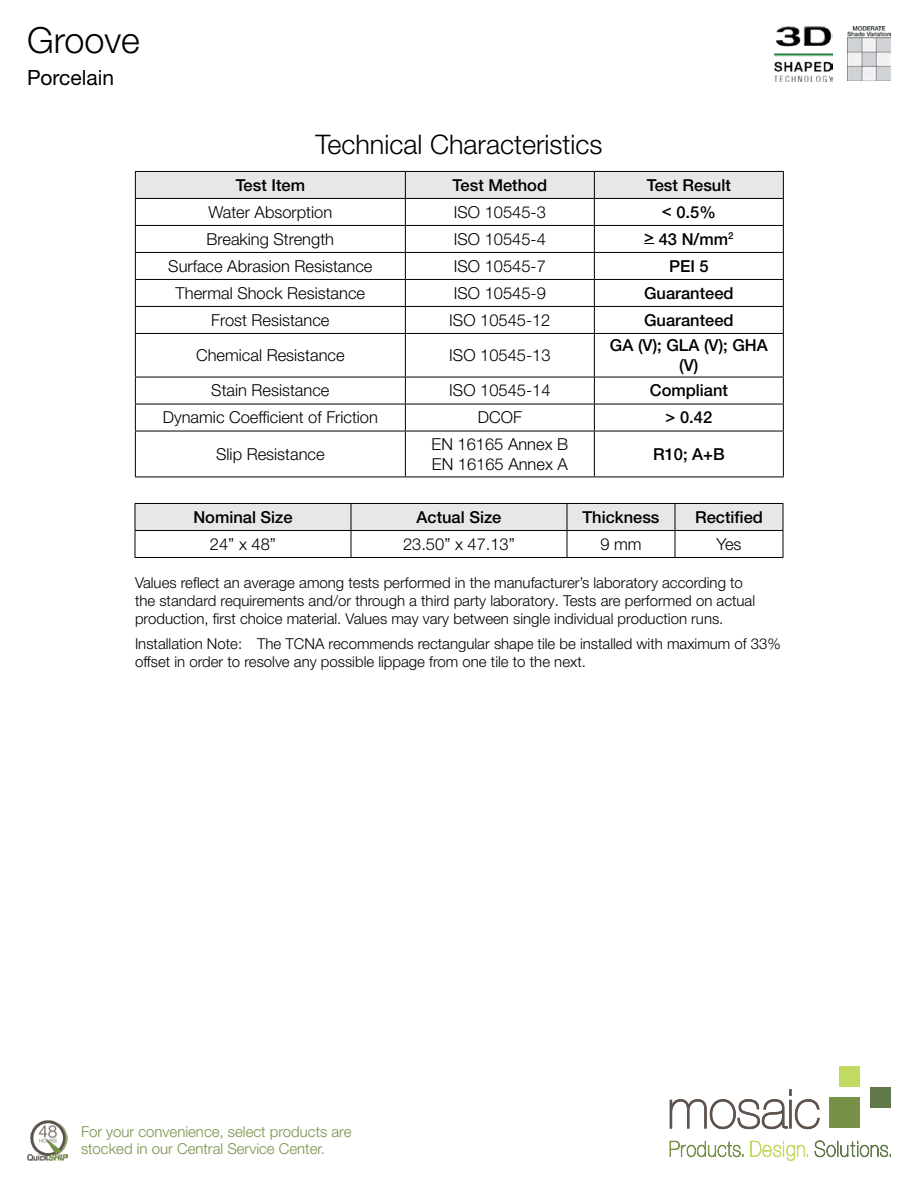
<style>
.page{position:relative;width:918px;height:1188px;background:#fff}
.page>*{position:absolute;margin:0;border:0;box-sizing:border-box;transform-origin:0 0}
.t1{font:300 36px "Helvetica Neue LT Pro";color:#000}
.t2{font:300 27px "Helvetica Neue LT Pro";color:#000}
.t3{font:21px "Helvetica Neue LT Std";color:#000}
.t4{font:300 16.5px/19.8px "Helvetica Neue LT Pro";color:#000}
.t5{font:500 16.5px/19.8px "Helvetica Neue LT Std";color:#000;text-align:center}
.t6{font:300 15px/18px "Helvetica Neue LT Pro";color:#000}
.t7{font:300 15px/16.5px "Helvetica Neue LT Pro";color:#779148}
</style>
<div class="page">
<div style="left:829px;top:1097px;width:31px;height:31px;background:#779148"></div>
<div style="left:839px;top:1066px;width:21px;height:21px;background:#c1da61"></div>
<div style="left:870px;top:1087px;width:21px;height:21px;background:#617949"></div>
<svg style="left:669px;top:1089px;width:151px;height:41px"></svg>
<svg style="left:669px;top:1140px;width:75px;height:18px"></svg>
<svg style="left:750px;top:1140px;width:58px;height:21px"></svg>
<svg style="left:814px;top:1140px;width:77px;height:18px"></svg>
<hr style="left:135px;top:333px;width:270px;height:1px;background:#000">
<hr style="left:135px;top:334px;width:1px;height:43px;background:#000">
<hr style="left:405px;top:333px;width:189px;height:1px;background:#000">
<hr style="left:405px;top:334px;width:1px;height:43px;background:#000">
<hr style="left:594px;top:333px;width:190px;height:1px;background:#000">
<hr style="left:594px;top:334px;width:1px;height:43px;background:#000">
<hr style="left:783px;top:334px;width:1px;height:43px;background:#000">
<hr style="left:135px;top:377px;width:270px;height:1px;background:#000">
<hr style="left:405px;top:377px;width:189px;height:1px;background:#000">
<hr style="left:594px;top:377px;width:190px;height:1px;background:#000">
<hr style="left:135px;top:404px;width:270px;height:1px;background:#000">
<svg style="left:135px;top:377px;width:1px;height:54px"></svg>
<hr style="left:405px;top:404px;width:189px;height:1px;background:#000">
<svg style="left:405px;top:377px;width:1px;height:54px"></svg>
<hr style="left:594px;top:404px;width:190px;height:1px;background:#000">
<svg style="left:594px;top:377px;width:1px;height:54px"></svg>
<svg style="left:783px;top:377px;width:1px;height:54px"></svg>
<hr style="left:135px;top:431px;width:270px;height:1px;background:#000">
<hr style="left:135px;top:431px;width:1px;height:46px;background:#000">
<hr style="left:405px;top:431px;width:189px;height:1px;background:#000">
<hr style="left:405px;top:431px;width:1px;height:46px;background:#000">
<hr style="left:594px;top:431px;width:190px;height:1px;background:#000">
<hr style="left:594px;top:431px;width:1px;height:46px;background:#000">
<hr style="left:783px;top:431px;width:1px;height:46px;background:#000">
<hr style="left:135px;top:477px;width:270px;height:1px;background:#000">
<hr style="left:405px;top:477px;width:189px;height:1px;background:#000">
<hr style="left:594px;top:477px;width:190px;height:1px;background:#000">
<svg style="left:135px;top:171px;width:649px;height:162px"></svg>
<svg style="left:135px;top:503px;width:649px;height:54px"></svg>
<hr style="left:135px;top:557px;width:216px;height:1px;background:#000">
<hr style="left:351px;top:557px;width:216px;height:1px;background:#000">
<hr style="left:567px;top:557px;width:108px;height:1px;background:#000">
<hr style="left:675px;top:557px;width:108px;height:1px;background:#000">
<img style="left:27px;top:1121px;width:41px;height:40px">
<img style="left:774px;top:27px;width:59px;height:54px">
<img style="left:848px;top:27px;width:43px;height:54px">
<h1 class="t1" style="left:27px;top:18px;width:114px">Groove</h1>
<h3 class="t3" style="left:27px;top:65px;width:89px">Porcelain</h3>
<h2 class="t2" style="left:315px;top:128px;width:289px">Technical Characteristics</h2>
<p class="t5" style="left:236px;top:175px;width:71px">Test Item</p>
<p class="t5" style="left:453px;top:175px;width:96px">Test Method</p>
<p class="t5" style="left:647px;top:175px;width:86px">Test Result</p>
<p class="t4" style="left:208px;top:202px;width:125px">Water Absorption</p>
<p class="t4" style="left:454px;top:202px;width:94px">ISO 10545-3</p>
<p class="t5" style="left:662px;top:202px;width:55px">&lt; 0.5%</p>
<p class="t4" style="left:207px;top:229px;width:129px">Breaking Strength</p>
<p class="t4" style="left:454px;top:229px;width:94px">ISO 10545-4</p>
<p class="t5" style="left:644px;top:229px;width:91px">&gt; 43 N/mm<sup>2</sup></p>
<p class="t4" style="left:168px;top:256px;width:206px">Surface Abrasion Resistance</p>
<p class="t4" style="left:454px;top:256px;width:94px">ISO 10545-7</p>
<p class="t5" style="left:669px;top:256px;width:41px">PEI 5</p>
<p class="t4" style="left:176px;top:283px;width:191px">Thermal Shock Resistance</p>
<p class="t4" style="left:454px;top:283px;width:94px">ISO 10545-9</p>
<p class="t5" style="left:644px;top:283px;width:91px">Guaranteed</p>
<p class="t4" style="left:211px;top:310px;width:120px">Frost Resistance</p>
<p class="t4" style="left:449px;top:310px;width:103px">ISO 10545-12</p>
<p class="t5" style="left:644px;top:310px;width:91px">Guaranteed</p>
<p class="t4" style="left:196px;top:345px;width:150px">Chemical Resistance</p>
<p class="t4" style="left:449px;top:345px;width:103px">ISO 10545-13</p>
<p class="t5" style="left:610px;top:335px;width:160px">GA (V); GLA (V); GHA (V)</p>
<p class="t4" style="left:211px;top:380px;width:120px">Stain Resistance</p>
<p class="t4" style="left:449px;top:380px;width:103px">ISO 10545-14</p>
<p class="t5" style="left:650px;top:380px;width:80px">Compliant</p>
<p class="t4" style="left:163px;top:407px;width:217px">Dynamic Coefficient of Friction</p>
<p class="t4" style="left:478px;top:407px;width:46px">DCOF</p>
<p class="t5" style="left:666px;top:407px;width:48px">&gt; 0.42</p>
<p class="t4" style="left:216px;top:444px;width:110px">Slip Resistance</p>
<p class="t4" style="left:432px;top:434px;width:138px">EN 16165 Annex B<br>EN 16165 Annex A</p>
<p class="t5" style="left:653px;top:444px;width:73px">R10; A+B</p>
<p class="t5" style="left:193px;top:507px;width:101px">Nominal Size</p>
<p class="t5" style="left:417px;top:507px;width:86px">Actual Size</p>
<p class="t5" style="left:582px;top:507px;width:79px">Thickness</p>
<p class="t5" style="left:695px;top:507px;width:69px">Rectified</p>
<p class="t4" style="left:210px;top:534px;width:68px">24” x 48”</p>
<p class="t4" style="left:403px;top:534px;width:113px">23.50” x 47.13”</p>
<p class="t4" style="left:600px;top:534px;width:43px">9 mm</p>
<p class="t4" style="left:716px;top:534px;width:27px">Yes</p>
<p class="t6" style="left:135px;top:573px;width:622px">Values reflect an average among tests performed in the manufacturer’s laboratory according to the standard requirements and/or through a third party laboratory. Tests are performed on actual production, first choice material. Values may vary between single individual production runs.</p>
<p class="t6" style="left:135px;top:634px;width:647px">Installation Note: The TCNA recommends rectangular shape tile be installed with maximum of 33% offset in order to resolve any possible lippage from one tile to the next.</p>
<p class="t7" style="left:81px;top:1124px;width:272px">For your convenience, select products are stocked in our Central Service Center.</p>
</div>
